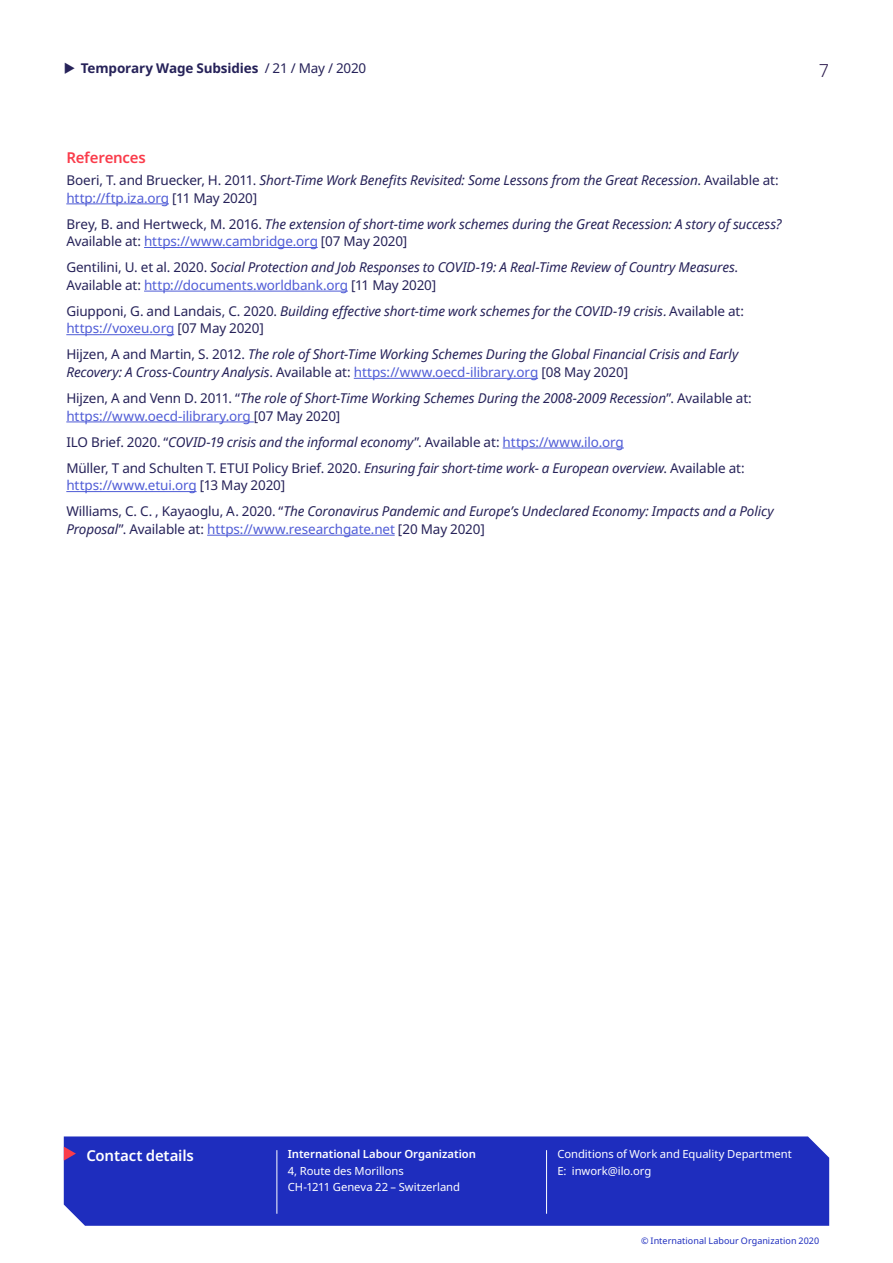
<style>
.page{position:relative;width:893px;height:1263px;background:#fff}
.page>*{position:absolute;margin:0;border:0;box-sizing:border-box;transform-origin:0 0}
.t1{font:300 18px "Noto Sans";color:#2c1b4d}
.Fact_sheet_A4_-_Sub{font:600 15px "Noto Sans";letter-spacing:-.015em;color:#fff}
.Fact_sheet_A4_-_Sub-2{font:600 15px "Noto Sans";letter-spacing:-.01em;color:#fa3c4b}
.Fact_sheet_A4_-_Body{font:italic 13.5px/17.5px "Noto Sans";letter-spacing:-.01em;color:#262259}
.Fact_sheet_A4_-_Body-2{font:13.5px/17.5px "Noto Sans";letter-spacing:-.01em;color:#262259}
.t2{font:700 13.5px "Noto Sans";letter-spacing:-.01em;color:#262259}
.Fact_sheet_A4_-_Body-3{font:11.25px/16.5px "Noto Sans";color:#fff}
.Fact_sheet_A4_-_Body-4{font:600 11.25px "Noto Sans";letter-spacing:-.005em;color:#fff}
.Briefing_A4_-_contac{font:9px "Noto Sans";letter-spacing:.005em;color:#1e2dbe}
.s1{font-weight:400}
.s2{font-style:normal}
.s3{font-style:normal;color:#4f5cd6}
.s4{font-style:inherit}
.s5{font-style:italic}
.s6{color:#4f5cd6}
</style>
<div class="page">
<div style="left:64px;top:1136px;width:765px;height:90px;background:#1e2dbe"></div>
<svg style="left:64px;top:1147px;width:12px;height:13px"></svg>
<hr style="left:546px;top:1150px;width:1px;height:64px;background:#fff">
<hr style="left:277px;top:1150px;width:1px;height:64px;background:#fff">
<hr style="left:66px;top:204px;width:103px;height:1px;background:#4f5cd6">
<hr style="left:144px;top:247px;width:174px;height:1px;background:#4f5cd6">
<hr style="left:144px;top:291px;width:204px;height:1px;background:#4f5cd6">
<hr style="left:66px;top:334px;width:108px;height:1px;background:#4f5cd6">
<hr style="left:354px;top:378px;width:184px;height:1px;background:#4f5cd6">
<hr style="left:66px;top:422px;width:188px;height:1px;background:#4f5cd6">
<hr style="left:503px;top:448px;width:121px;height:1px;background:#4f5cd6">
<hr style="left:66px;top:491px;width:131px;height:1px;background:#4f5cd6">
<hr style="left:207px;top:535px;width:188px;height:1px;background:#4f5cd6">
<p class="t2" style="left:81px;top:59px;width:287px">Temporary Wage Subsidies <span class="s1">/ 21 / May / 2020</span></p>
<h1 class="t1" style="left:819px;top:57px;width:12px">7</h1>
<p class="Fact_sheet_A4_-_Sub-2" style="left:66px;top:147px;width:81px">References</p>
<p class="Fact_sheet_A4_-_Body" style="left:66px;top:171px;width:714px"><span class="s2">Boeri, T. and Bruecker, H. 2011.</span> Short-Time Work Benefits Revisited: Some Lessons from the Great Recession<span class="s2">. Available at: </span><span class="s3">http://ftp.iza.org</span> <span class="s2">[11 May 2020]</span></p>
<p class="Fact_sheet_A4_-_Body" style="left:66px;top:215px;width:717px"><span class="s2">Brey, B. and Hertweck, M. 2016.</span> The extension of short-time work schemes during the Great Recession: A story of success?<br><span class="s2">Available at:</span> <span class="s3">https://www.cambridge.org</span> <span class="s2">[07 May 2020]</span></p>
<p class="Fact_sheet_A4_-_Body" style="left:66px;top:258px;width:673px"><span class="s2">Gentilini, U. et al. 2020.</span> Social Protection and Job Responses to COVID-19: A Real-Time Review of Country Measures<span class="s2">.<br>Available at:</span> <span class="s3">http://documents.worldbank.org</span> <span class="s2">[11 May 2020]</span></p>
<p class="Fact_sheet_A4_-_Body" style="left:66px;top:302px;width:679px"><span class="s2">Giupponi, G. and Landais, C. 2020.</span> Building effective short-time work schemes for the COVID-19 crisis<span class="s4">.</span><span class="s2">Available at: </span><span class="s3">https://voxeu.org</span> <span class="s2">[07 May 2020]</span></p>
<p class="Fact_sheet_A4_-_Body" style="left:66px;top:345px;width:673px"><span class="s2">Hijzen, A and Martin, S. 2012.</span> The role of Short-Time Working Schemes During the Global Financial Crisis and Early<br>Recovery: A Cross-Country Analysis<span class="s2">. Available at:</span> <span class="s3">https://www.oecd-ilibrary.org</span> <span class="s2">[08 May 2020]</span></p>
<p class="Fact_sheet_A4_-_Body" style="left:66px;top:389px;width:687px"><span class="s2">Hijzen, A and Venn D. 2011. “</span>The role of Short-Time Working Schemes During the 2008-2009 Recession<span class="s2">”. Available at: </span><span class="s3">https://www.oecd-ilibrary.org</span> <span class="s2">[07 May 2020]</span></p>
<p class="Fact_sheet_A4_-_Body" style="left:66px;top:433px;width:559px"><span class="s2">ILO Brief. 2020. “</span>COVID-19 crisis and the informal economy<span class="s2">”. Available at:</span> <span class="s3">https://www.ilo.org</span></p>
<p class="Fact_sheet_A4_-_Body-2" style="left:66px;top:459px;width:680px">Müller, T and Schulten T. ETUI Policy Brief. 2020. <span class="s5">Ensuring fair short-time work- a European overview</span>. Available at: <span class="s6">https://www.etui.org</span> [13 May 2020]</p>
<p class="Fact_sheet_A4_-_Body" style="left:66px;top:502px;width:709px"><span class="s2">Williams, C. C. , Kayaoglu, A. 2020. “</span>The Coronavirus Pandemic and Europe’s Undeclared Economy: Impacts and a Policy<br>Proposal<span class="s2">”. Available at:</span> <span class="s3">https://www.researchgate.net</span> <span class="s2">[20 May 2020]</span></p>
<p class="Fact_sheet_A4_-_Sub" style="left:86px;top:1144px;width:109px">Contact details</p>
<p class="Fact_sheet_A4_-_Body-4" style="left:288px;top:1146px;width:190px">International Labour Organization</p>
<p class="Fact_sheet_A4_-_Body-3" style="left:288px;top:1162px;width:118px">4, Route des Morillons</p>
<p class="Fact_sheet_A4_-_Body-3" style="left:288px;top:1179px;width:174px">CH-1211 Geneva 22 – Switzerland</p>
<p class="Fact_sheet_A4_-_Body-3" style="left:557px;top:1146px;width:236px">Conditions of Work and Equality Department<br>E: inwork@ilo.org</p>
<p class="Briefing_A4_-_contac" style="left:641px;top:1234px;width:180px">© International Labour Organization 2020</p>
</div>
